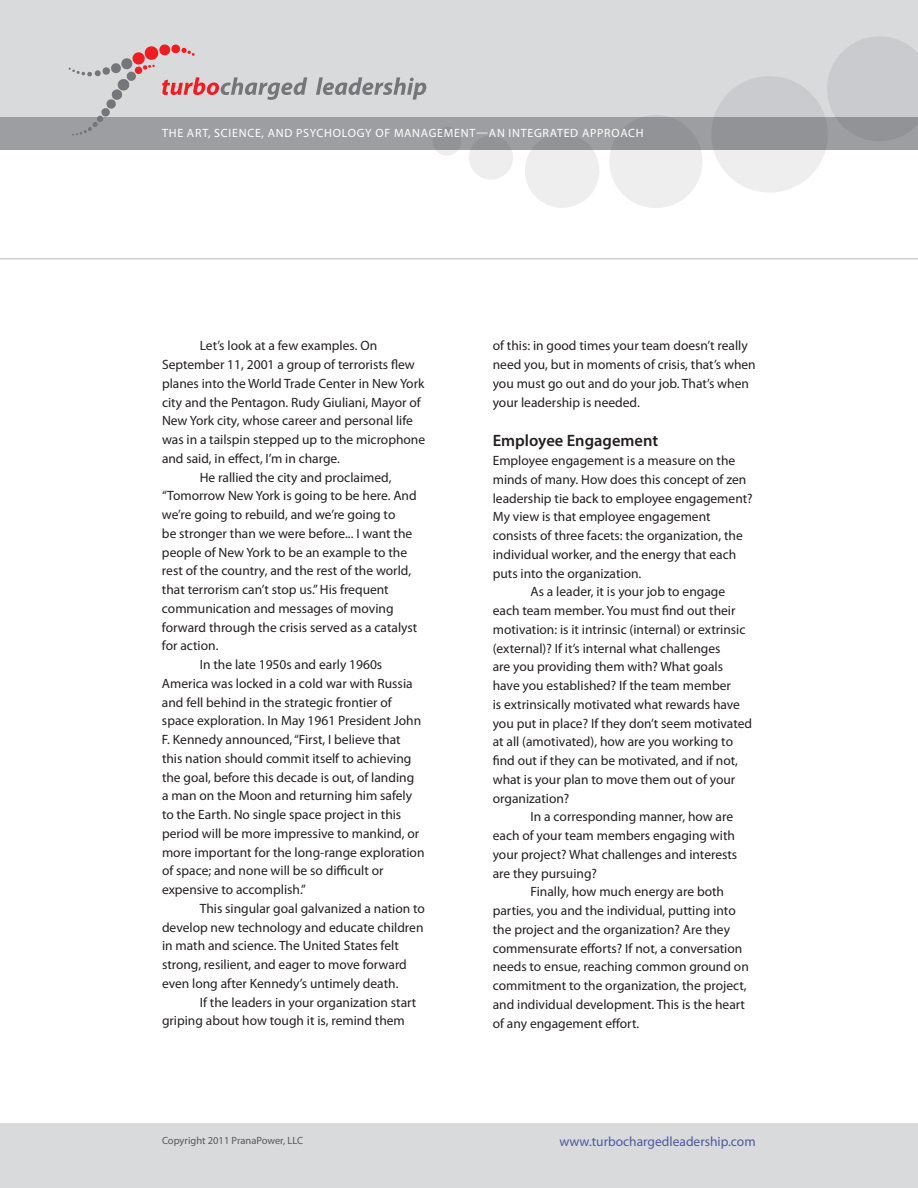
<style>
.page{position:relative;width:918px;height:1188px;background:#fff}
.page>*{position:absolute;margin:0;border:0;box-sizing:border-box;transform-origin:0 0}
.t1{font:600 16.5px "Myriad Pro";color:#231f20}
.t2{font:13.5px/18.8px "Myriad Pro";color:#231f20}
.t3{font:13.5px "Myriad Pro";color:#4c59a0}
.t4{font:12px "Myriad Pro";letter-spacing:.06em;color:#fff}
.t5{font:10.5px "Myriad Pro";color:#57585a}
</style>
<div class="page">
<div style="left:0;top:0;width:918px;height:150px;background:#d9dadc"></div>
<div style="left:0;top:1123px;width:918px;height:65px;background:#d9dadc"></div>
<div style="left:0;top:117px;width:918px;height:33px;background:#9c9ea2"></div>
<svg style="left:433px;top:37px;width:485px;height:171px"></svg>
<svg style="left:69px;top:44px;width:238px;height:92px"></svg>
<svg style="left:316px;top:77px;width:110px;height:23px"></svg>
<hr style="left:0;top:258px;width:918px;height:1px;background:#b6b7bb">
<p class="t4" style="left:162px;top:126px;width:483px">the art, science, And PSYCHOLOGY of management—an integrated approach</p>
<p class="t2" style="left:200px;top:336px;width:179px">Let’s look at a few examples. On</p>
<p class="t2" style="left:162px;top:355px;width:254px">September 11, 2001 a group of terrorists flew</p>
<p class="t2" style="left:162px;top:374px;width:264px">planes into the World Trade Center in New York</p>
<p class="t2" style="left:162px;top:392px;width:261px">city and the Pentagon. Rudy Giuliani, Mayor of</p>
<p class="t2" style="left:162px;top:411px;width:252px">New York city, whose career and personal life</p>
<p class="t2" style="left:162px;top:430px;width:265px">was in a tailspin stepped up to the microphone</p>
<p class="t2" style="left:162px;top:449px;width:180px">and said, in effect, I’m in charge.</p>
<p class="t2" style="left:200px;top:467px;width:193px">He rallied the city and proclaimed,</p>
<p class="t2" style="left:162px;top:486px;width:256px">“Tomorrow New York is going to be here. And</p>
<p class="t2" style="left:162px;top:505px;width:235px">we’re going to rebuild, and we’re going to</p>
<p class="t2" style="left:162px;top:524px;width:252px">be stronger than we were before... I want the</p>
<p class="t2" style="left:162px;top:542px;width:247px">people of New York to be an example to the</p>
<p class="t2" style="left:162px;top:561px;width:251px">rest of the country, and the rest of the world,</p>
<p class="t2" style="left:162px;top:580px;width:228px">that terrorism can’t stop us.” H is frequent</p>
<p class="t2" style="left:162px;top:599px;width:233px">communication and messages of moving</p>
<p class="t2" style="left:162px;top:617px;width:257px">forward through the crisis served as a catalyst</p>
<p class="t2" style="left:162px;top:636px;width:58px">for action.</p>
<p class="t2" style="left:200px;top:655px;width:184px">I n the late 1950s and early 1960s</p>
<p class="t2" style="left:162px;top:674px;width:252px">America was locked in a cold war with Russia</p>
<p class="t2" style="left:162px;top:692px;width:232px">and fell behind in the strategic frontier of</p>
<p class="t2" style="left:162px;top:711px;width:261px">space exploration. I n May 1961 President John</p>
<p class="t2" style="left:162px;top:730px;width:240px">F. Kennedy announced, “First, I believe that</p>
<p class="t2" style="left:162px;top:749px;width:251px">this nation should commit itself to achieving</p>
<p class="t2" style="left:162px;top:767px;width:254px">the goal, before this decade is out, of landing</p>
<p class="t2" style="left:162px;top:786px;width:252px">a man on the Moon and returning him safely</p>
<p class="t2" style="left:162px;top:805px;width:241px">to the Earth. No single space project in this</p>
<p class="t2" style="left:162px;top:824px;width:259px">period will be more impressive to mankind, or</p>
<p class="t2" style="left:162px;top:843px;width:264px">more important for the long-range exploration</p>
<p class="t2" style="left:162px;top:861px;width:223px">of space; and none will be so difficult or</p>
<p class="t2" style="left:162px;top:880px;width:146px">expensive to accomplish.”</p>
<p class="t2" style="left:200px;top:899px;width:227px">This singular goal galvanized a nation to</p>
<p class="t2" style="left:162px;top:918px;width:263px">develop new technology and educate children</p>
<p class="t2" style="left:162px;top:936px;width:238px">in math and science. The United States felt</p>
<p class="t2" style="left:162px;top:955px;width:246px">strong, resilient, and eager to move forward</p>
<p class="t2" style="left:162px;top:974px;width:238px">even long after Kennedy’s untimely death.</p>
<p class="t2" style="left:200px;top:993px;width:218px">If the leaders in your organization start</p>
<p class="t2" style="left:162px;top:1011px;width:244px">griping about how tough it is, remind them</p>
<p class="t2" style="left:493px;top:336px;width:265px">of this: in good times your team doesn’t really need you, but in moments of crisis, that’s when you must go out and do your job. That’s when your leadership is needed.</p>
<p class="t1" style="left:493px;top:430px;width:167px">Employee Engagement</p>
<p class="t2" style="left:493px;top:451px;width:244px">Employee engagement is a measure on the</p>
<p class="t2" style="left:493px;top:470px;width:255px">minds of many. How does this concept of zen</p>
<p class="t2" style="left:493px;top:488px;width:261px">leadership tie back to employee engagement?</p>
<p class="t2" style="left:493px;top:507px;width:219px">My view is that employee engagement</p>
<p class="t2" style="left:493px;top:526px;width:252px">consists of three facets: the organization, the</p>
<p class="t2" style="left:493px;top:545px;width:245px">individual worker, and the energy that each</p>
<p class="t2" style="left:493px;top:563px;width:150px">puts into the organization.</p>
<p class="t2" style="left:531px;top:582px;width:196px">As a leader, it is your job to engage</p>
<p class="t2" style="left:493px;top:601px;width:244px">each team member. You must find out their</p>
<p class="t2" style="left:493px;top:620px;width:254px">motivation: is it intrinsic (internal) or extrinsic</p>
<p class="t2" style="left:493px;top:638px;width:229px">(external)? If it’s internal what challenges</p>
<p class="t2" style="left:493px;top:657px;width:232px">are you providing them with? What goals</p>
<p class="t2" style="left:493px;top:676px;width:240px">have you established? If the team member</p>
<p class="t2" style="left:493px;top:695px;width:249px">is extrinsically motivated what rewards have</p>
<p class="t2" style="left:493px;top:713px;width:261px">you put in place? If they don’t seem motivated</p>
<p class="t2" style="left:493px;top:732px;width:242px">at all (amotivated), how are you working to</p>
<p class="t2" style="left:493px;top:751px;width:247px">find out if they can be motivated, and if not,</p>
<p class="t2" style="left:493px;top:770px;width:244px">what is your plan to move them out of your</p>
<p class="t2" style="left:493px;top:788px;width:78px">organization?</p>
<p class="t2" style="left:531px;top:807px;width:204px">I n a corresponding manner, how are</p>
<p class="t2" style="left:493px;top:826px;width:244px">each of your team members engaging with</p>
<p class="t2" style="left:493px;top:845px;width:246px">your project? What challenges and interests</p>
<p class="t2" style="left:493px;top:863px;width:106px">are they pursuing?</p>
<p class="t2" style="left:531px;top:882px;width:195px">Finally, how much energy are both</p>
<p class="t2" style="left:493px;top:901px;width:245px">parties, you and the individual, putting into</p>
<p class="t2" style="left:493px;top:920px;width:239px">the project and the organization? Are they</p>
<p class="t2" style="left:493px;top:939px;width:251px">commensurate efforts? If not, a conversation</p>
<p class="t2" style="left:493px;top:957px;width:258px">needs to ensue, reaching common ground on</p>
<p class="t2" style="left:493px;top:976px;width:255px">commitment to the organization, the project,</p>
<p class="t2" style="left:493px;top:995px;width:254px">and individual development. This is the heart</p>
<p class="t2" style="left:493px;top:1014px;width:148px">of any engagement effort.</p>
<p class="t5" style="left:162px;top:1134px;width:142px">Copyright 2011 PranaPower, LLC</p>
<p class="t3" style="left:559px;top:1133px;width:198px">www.turbochargedleadership.com</p>
</div>
